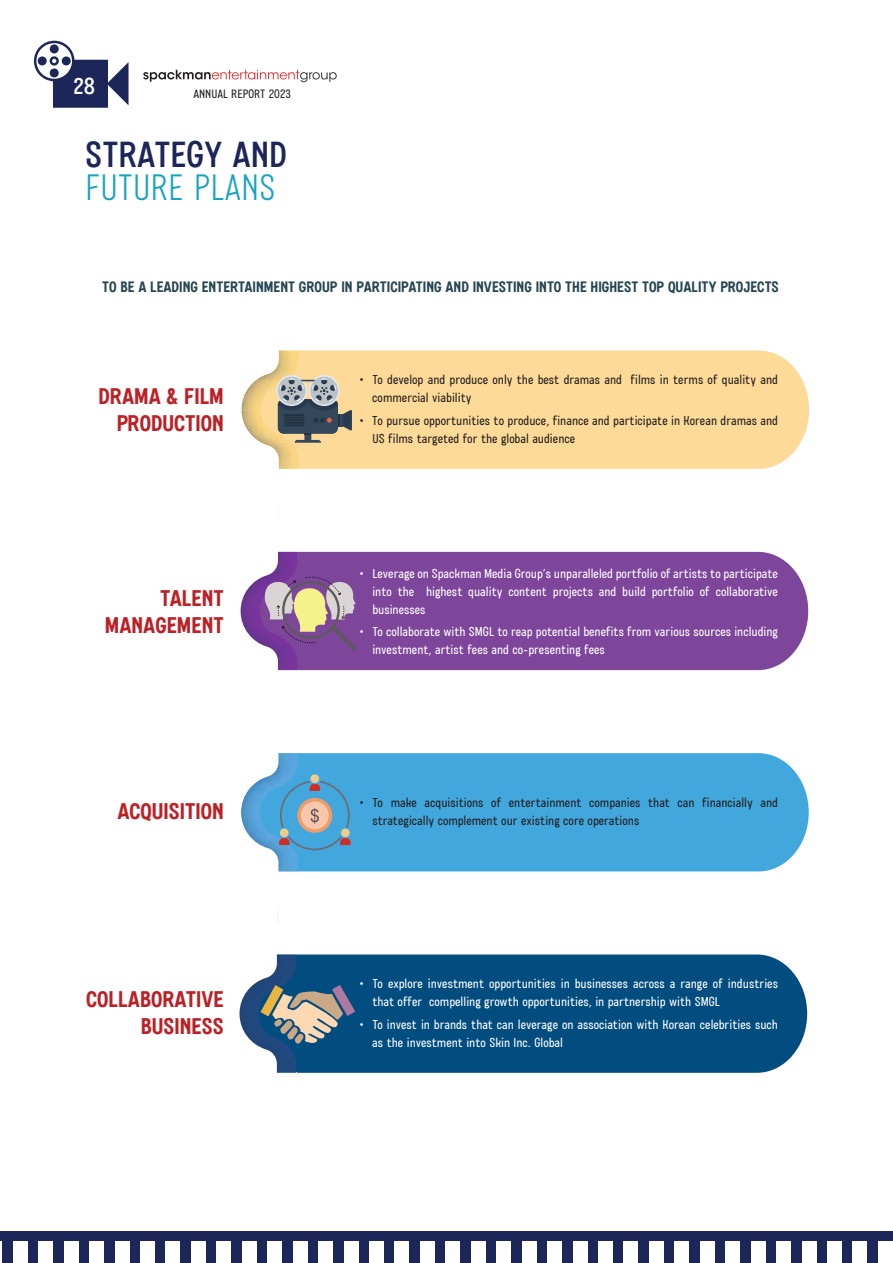
<style>
.page{position:relative;width:893px;height:1263px;background:#fff}
.page>*{position:absolute;margin:0;border:0;box-sizing:border-box;transform-origin:0 0}
.t1{font:500 36px "Playen Sans";color:#1d2658}
.t2{font:300 36px "Playen Sans";color:#16a3c1}
.t3{font:700 22.5px/27px "Playen Sans";color:#bb2126;text-align:right}
.t4{font:500 22.5px "Playen Sans";color:#fff}
.t5{font:700 15px "Playen Sans";color:#264552}
.t6{font:12.75px/18px "Playen Sans";color:#fff}
.t7{font:12.75px/18px "Playen Sans";color:#231f20}
.t8{font:12px "Playen Sans";color:#231f20}
</style>
<div class="page">
<div style="left:356px;top:350px;width:453px;height:119px;background:#fdda97"></div>
<div style="left:356px;top:552px;width:452px;height:118px;background:#7e469b"></div>
<div style="left:356px;top:753px;width:453px;height:118px;background:#41a7dd"></div>
<div style="left:356px;top:954px;width:451px;height:119px;background:#024d7f"></div>
<svg style="left:239px;top:350px;width:117px;height:723px"></svg>
<svg style="left:143px;top:70px;width:194px;height:12px"></svg>
<svg style="left:34px;top:41px;width:95px;height:67px"></svg>
<div style="left:50px;top:68px;width:9px;height:9px;background:#1d2658;border-radius:50%"></div>
<div style="left:62px;top:56px;width:9px;height:9px;background:#1d2658;border-radius:50%"></div>
<div style="left:50px;top:44px;width:9px;height:9px;background:#1d2658;border-radius:50%"></div>
<div style="left:38px;top:56px;width:9px;height:9px;background:#1d2658;border-radius:50%"></div>
<div style="left:0;top:1231px;width:893px;height:32px;background:#1d2658"></div>
<div style="left:827px;top:1241px;width:15px;height:22px;background:#fff"></div>
<div style="left:293px;top:1241px;width:15px;height:22px;background:#fff"></div>
<div style="left:89px;top:1241px;width:15px;height:22px;background:#fff"></div>
<div style="left:420px;top:1241px;width:15px;height:22px;background:#fff"></div>
<div style="left:573px;top:1241px;width:14px;height:22px;background:#fff"></div>
<div style="left:674px;top:1241px;width:15px;height:22px;background:#fff"></div>
<div style="left:700px;top:1241px;width:15px;height:22px;background:#fff"></div>
<div style="left:802px;top:1241px;width:14px;height:22px;background:#fff"></div>
<div style="left:267px;top:1241px;width:15px;height:22px;background:#fff"></div>
<div style="left:64px;top:1241px;width:15px;height:22px;background:#fff"></div>
<div style="left:395px;top:1241px;width:14px;height:22px;background:#fff"></div>
<div style="left:191px;top:1241px;width:15px;height:22px;background:#fff"></div>
<div style="left:522px;top:1241px;width:15px;height:22px;background:#fff"></div>
<div style="left:649px;top:1241px;width:15px;height:22px;background:#fff"></div>
<div style="left:776px;top:1241px;width:15px;height:22px;background:#fff"></div>
<div style="left:242px;top:1241px;width:15px;height:22px;background:#fff"></div>
<div style="left:38px;top:1241px;width:15px;height:22px;background:#fff"></div>
<div style="left:369px;top:1241px;width:15px;height:22px;background:#fff"></div>
<div style="left:166px;top:1241px;width:14px;height:22px;background:#fff"></div>
<div style="left:496px;top:1241px;width:15px;height:22px;background:#fff"></div>
<div style="left:623px;top:1241px;width:15px;height:22px;background:#fff"></div>
<div style="left:751px;top:1241px;width:15px;height:22px;background:#fff"></div>
<div style="left:216px;top:1241px;width:15px;height:22px;background:#fff"></div>
<div style="left:13px;top:1241px;width:15px;height:22px;background:#fff"></div>
<hr style="left:0;top:1241px;width:2px;height:22px;background:#fff">
<div style="left:878px;top:1241px;width:15px;height:22px;background:#fff"></div>
<div style="left:344px;top:1241px;width:14px;height:22px;background:#fff"></div>
<div style="left:140px;top:1241px;width:15px;height:22px;background:#fff"></div>
<div style="left:471px;top:1241px;width:15px;height:22px;background:#fff"></div>
<div style="left:598px;top:1241px;width:15px;height:22px;background:#fff"></div>
<div style="left:725px;top:1241px;width:15px;height:22px;background:#fff"></div>
<div style="left:852px;top:1241px;width:15px;height:22px;background:#fff"></div>
<div style="left:318px;top:1241px;width:15px;height:22px;background:#fff"></div>
<div style="left:115px;top:1241px;width:14px;height:22px;background:#fff"></div>
<div style="left:445px;top:1241px;width:15px;height:22px;background:#fff"></div>
<div style="left:547px;top:1241px;width:15px;height:22px;background:#fff"></div>
<hr style="left:892px;top:1231px;width:1px;height:32px;background:#1d2658">
<h2 class="t4" style="left:73px;top:74px;width:23px">28</h2>
<p class="t8" style="left:193px;top:88px;width:99px">ANNUAL REPORT 2023</p>
<h1 class="t1" style="left:85px;top:135px;width:203px">STRATEGY AND</h1>
<h1 class="t2" style="left:85px;top:168px;width:192px">FUTURE PLANS</h1>
<p class="t5" style="left:102px;top:278px;width:678px">TO BE A LEADING ENTERTAINMENT GROUP IN PARTICIPATING AND INVESTING INTO THE HIGHEST TOP QUALITY PROJECTS</p>
<h2 class="t3" style="left:99px;top:382px;width:127px">DRAMA &amp; FILM<br>PRODUCTION</h2>
<h2 class="t3" style="left:105px;top:585px;width:120px">TALENT<br>MANAGEMENT</h2>
<h2 class="t3" style="left:117px;top:798px;width:108px">ACQUISITION</h2>
<h2 class="t3" style="left:86px;top:986px;width:139px">COLLABORATIVE<br>BUSINESS</h2>
<p class="t7" style="left:372px;top:371px;width:407px;text-indent:-13px">• To develop and produce only the best dramas and films in terms of quality and commercial viability</p>
<p class="t7" style="left:372px;top:411px;width:407px;text-indent:-13px">• To pursue opportunities to produce, finance and participate in Korean dramas and<br>US films targeted for the global audience</p>
<p class="t6" style="left:372px;top:565px;width:407px;text-align:justify;text-indent:-13px">• Leverage on Spackman Media Group’s unparalleled portfolio of artists to participate into the highest quality content projects and build portfolio of collaborative businesses</p>
<p class="t6" style="left:372px;top:623px;width:407px;text-indent:-13px">• To collaborate with SMGL to reap potential benefits from various sources including investment, artist fees and co-presenting fees</p>
<p class="t7" style="left:360px;top:793px;width:420px">• To make acquisitions of entertainment companies that can financially and</p>
<p class="t7" style="left:372px;top:811px;width:268px">strategically complement our existing core operations</p>
<p class="t6" style="left:372px;top:975px;width:407px;text-indent:-13px">• To explore investment opportunities in businesses across a range of industries that offer compelling growth opportunities, in partnership with SMGL</p>
<p class="t6" style="left:372px;top:1015px;width:407px;text-indent:-13px">• To invest in brands that can leverage on association with Korean celebrities such as the investment into Skin Inc. Global</p>
</div>
